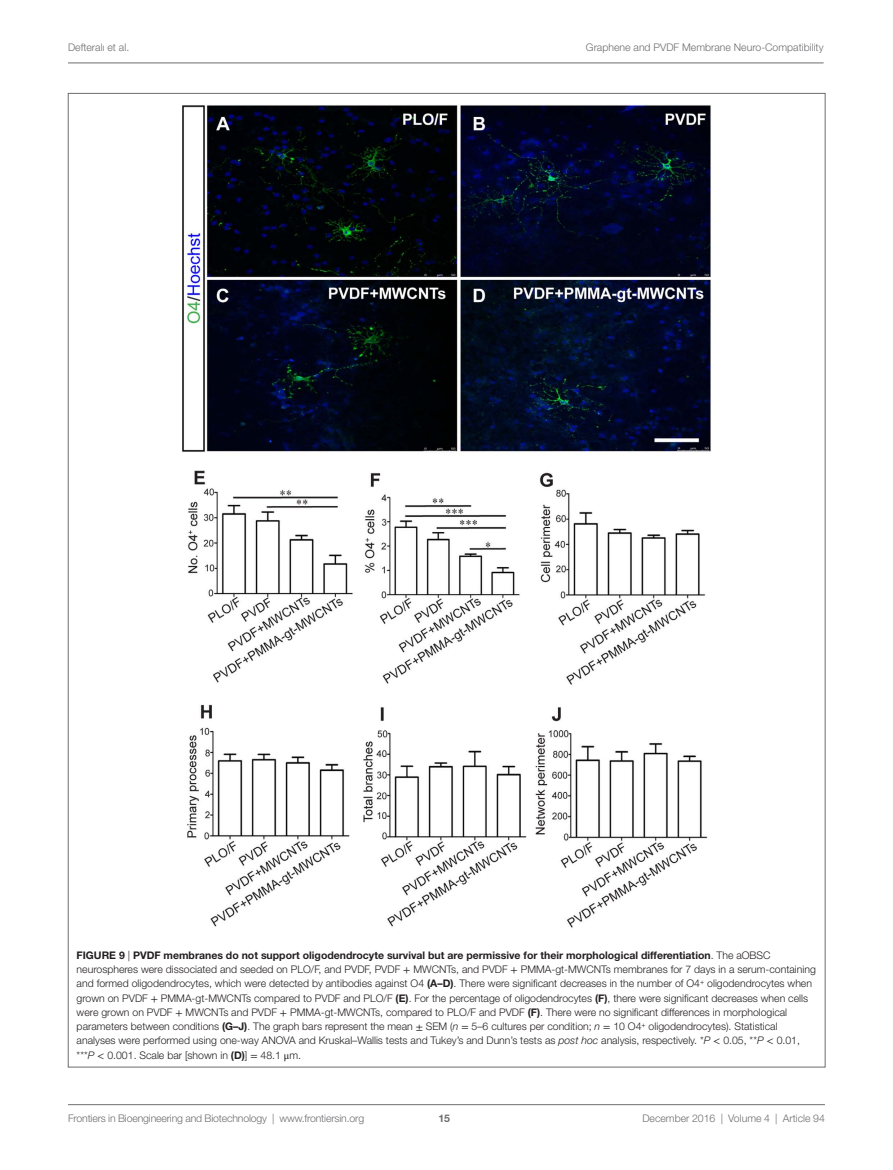
<style>
.page{position:relative;width:893px;height:1170px;background:#fff}
.page>*{position:absolute;margin:0;border:0;box-sizing:border-box;transform-origin:0 0}
.t1{font:300 10.5px/14.2px "Helvetica Neue LT Std";color:#231f20}
.t2{font:300 10.5px "Helvetica Neue LT Std";color:#6c6d70}
.t3{font:700 10.5px "Helvetica Neue LT Std";color:#6c6d70}
.s1{font-weight:700}
.s2{font-family:"STIX General";font-weight:400}
.s3{font-style:italic}
</style>
<div class="page">
<hr style="left:68px;top:1104px;width:757px;height:1px;background:#6c6d70">
<hr style="left:68px;top:63px;width:756px;height:1px;background:#6c6d70">
<img style="left:182px;top:105px;width:529px;height:823px">
<p class="t2" style="left:68px;top:41px;width:63px">Defteralı et al.</p>
<p class="t2" style="left:586px;top:41px;width:239px">Graphene and PVDF Membrane Neuro-Compatibility</p>
<p class="t1" style="left:77px;top:947px;width:741px"><span class="s1">FIG URE 9</span> | <span class="s1">PVDF membranes do not support oligodendrocyte survival but are permissive for their morphological differentiation</span>. The aOBSC neurospheres were dissociated and seeded on PLO/F, and PVDF, PVDF <span class="s2">+</span> MWCNTs, and PVDF <span class="s2">+</span> PMMA-gt-MWCNTs membranes for 7 days in a serum-containing and formed oligodendrocytes, which were detected by antibodies against O4 <span class="s1">(A–D)</span>. There were significant decreases in the number of O4<sup>+</sup> oligodendrocytes when grown on PVDF <span class="s2">+</span> PMMA-gt-MWCNTs compared to PVDF and PLO/F <span class="s1">(E)</span>. For the percentage of oligodendrocytes <span class="s1">(F)</span>, there were significant decreases when cells were grown on PVDF <span class="s2">+</span> MWCNTs and PVDF <span class="s2">+</span> PMMA-gt-MWCNTs, compared to PLO/F and PVDF <span class="s1">(F)</span>. There were no significant differences in morphological parameters between conditions <span class="s1">(G–J)</span>. The graph bars represent the mean <span class="s2">±</span> SEM (<span class="s3">n</span> <span class="s2">=</span> 5–6 cultures per condition; <span class="s3">n</span> <span class="s2">=</span> 10 O4<sup>+</sup> oligodendrocytes). Statistical analyses were performed using one-way ANOVA and Kruskal–Wallis tests and Tukey’s and Dunn’s tests as <span class="s3">post hoc</span> analysis, respectively. *<span class="s3">P</span> <span class="s2">&lt;</span> 0.05, **<span class="s3">P</span> <span class="s2">&lt;</span> 0.01, ***<span class="s3">P</span> <span class="s2">&lt;</span> 0.001. Scale bar [shown in <span class="s1">(D)</span>] <span class="s2">=</span> 48.1 <span class="s2">μ</span>m.</p>
<p class="t2" style="left:68px;top:1111px;width:298px">Frontiers in Bioengineering and Biotechnology | www.frontiersin.org</p>
<p class="t2" style="left:642px;top:1111px;width:184px">December 2016 | Volume 4 | Article 94</p>
<p class="t3" style="left:439px;top:1111px;width:13px">15</p>
</div>
